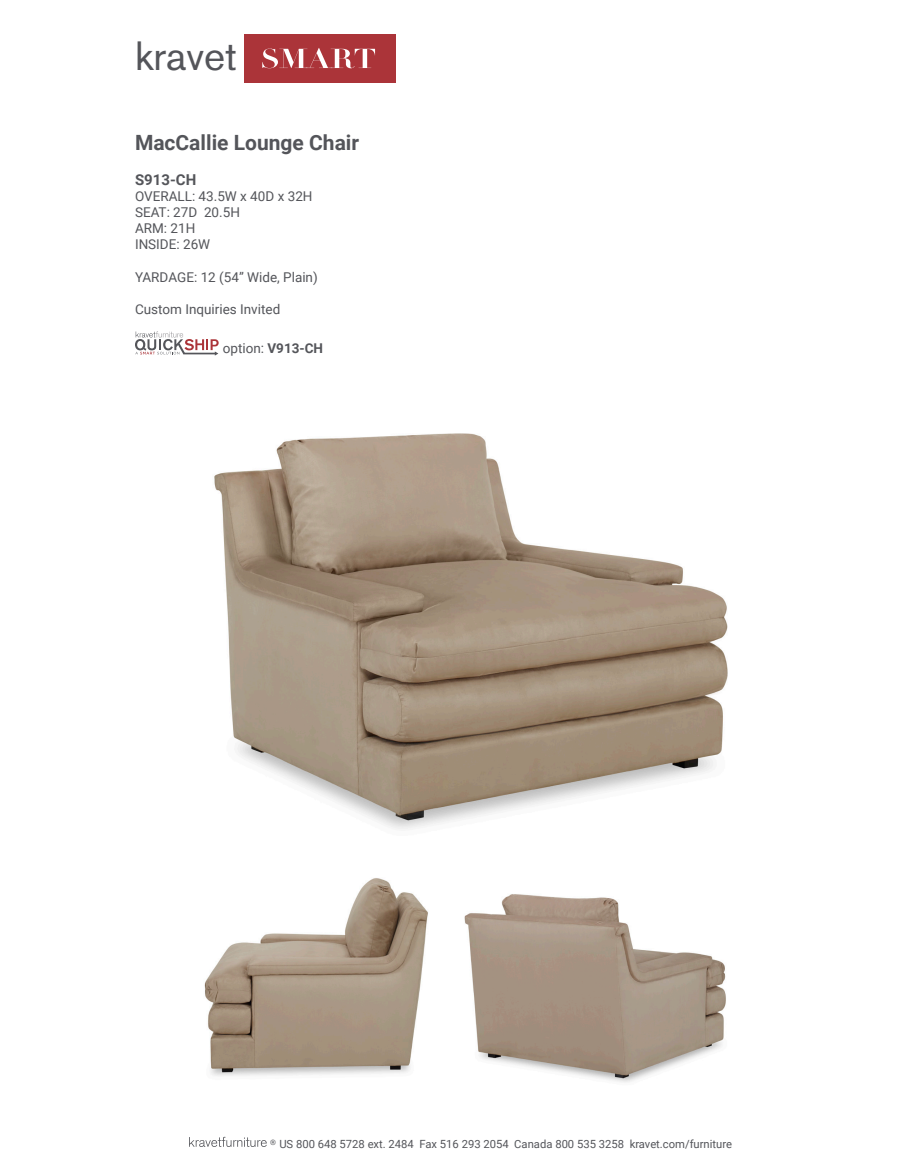
<style>
.page{position:relative;width:918px;height:1175px;background:#fff}
.page>*{position:absolute;margin:0;border:0;box-sizing:border-box;transform-origin:0 0}
.t1{font:40.5px "Akzidenz Grotesk BE";color:#54555a}
.t2{font:700 21px "Roboto";color:#54555a}
.t3{font:700 15px "Roboto";color:#54555a}
.t4{font:13.5px "Roboto";color:#54555a}
.t5{font:11.25px "Roboto";color:#54555a}
.s1{font-weight:700}
</style>
<div class="page">
<div style="left:244px;top:34px;width:151px;height:48px;background:#ab3439"></div>
<svg style="left:262px;top:48px;width:113px;height:20px"></svg>
<svg style="left:189px;top:1136px;width:78px;height:10px"></svg>
<svg style="left:135px;top:331px;width:84px;height:24px"></svg>
<img style="left:214px;top:433px;width:514px;height:396px">
<img style="left:204px;top:878px;width:224px;height:198px">
<img style="left:464px;top:894px;width:262px;height:189px">
<h1 class="t1" style="left:135px;top:32px;width:104px">kravet</h1>
<p class="t2" style="left:135px;top:128px;width:226px">MacCallie Lounge Chair</p>
<p class="t3" style="left:135px;top:169px;width:63px">S913-CH</p>
<p class="t4" style="left:135px;top:186px;width:179px">OVERALL: 43.5W x 40D x 32H</p>
<p class="t4" style="left:135px;top:203px;width:106px">SEAT: 27D 20.5H</p>
<p class="t4" style="left:135px;top:219px;width:62px">ARM: 21H</p>
<p class="t4" style="left:135px;top:235px;width:77px">INSIDE: 26W</p>
<p class="t4" style="left:135px;top:267px;width:184px">YARDAGE: 12 (54” Wide, Plain)</p>
<p class="t4" style="left:135px;top:300px;width:147px">Custom Inquiries Invited</p>
<p class="t4" style="left:223px;top:339px;width:102px">option: <span class="s1">V913-CH</span></p>
<p class="t5" style="left:270px;top:1136px;width:464px"><sup>®</sup> US 800 648 5728 ext. 2484 Fax 516 293 2054 Canada 800 535 3258 kravet.com/furniture</p>
</div>
